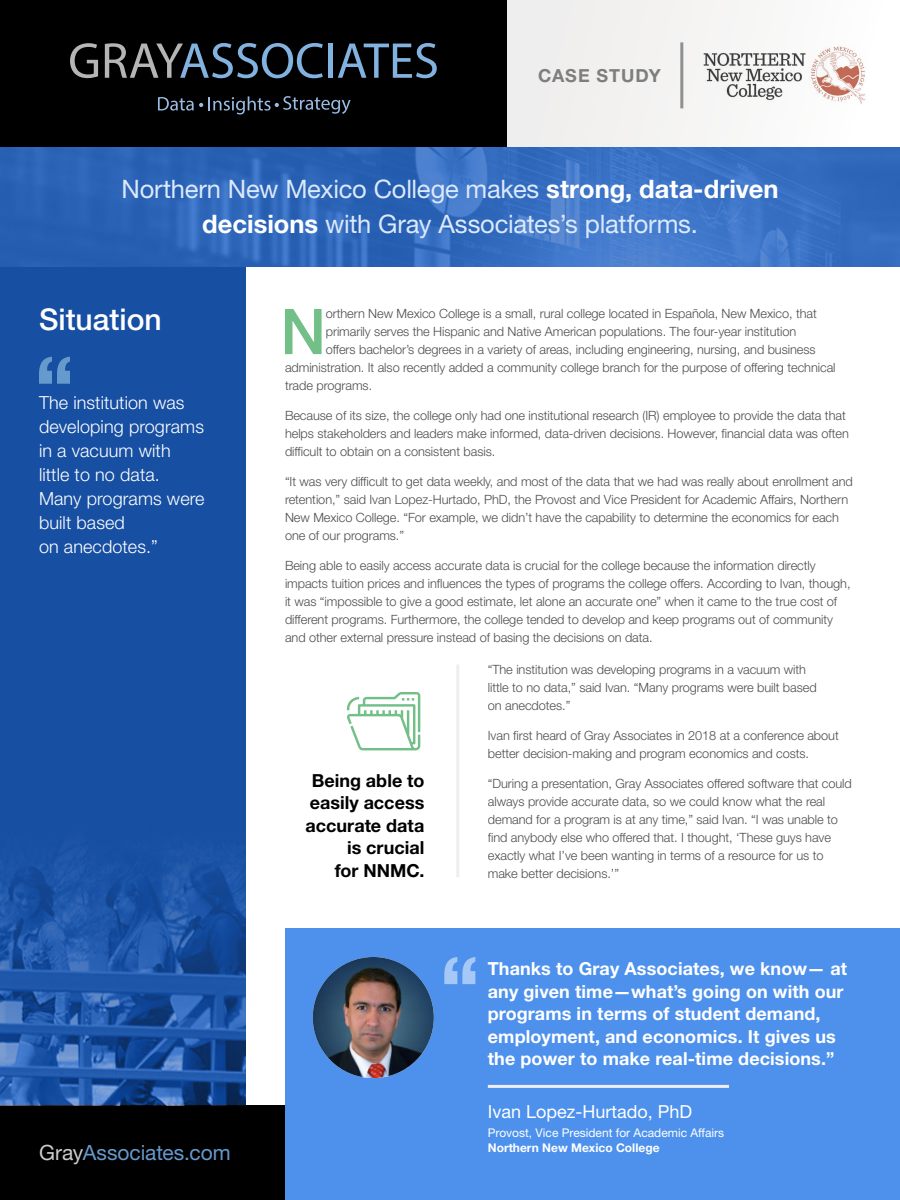
<style>
.page{position:relative;width:900px;height:1200px;background:#fff}
.page>*{position:absolute;margin:0;border:0;box-sizing:border-box;transform-origin:0 0}
.t1{font:500 63.15px "Helvetica Neue LT Std";color:#72bf87}
.t2{font:500 30px "Helvetica Neue LT Std";color:#fff}
.t3{font:25.5px/34.5px "Helvetica Neue LT Std";letter-spacing:-.01em;color:#dbe9fb;text-align:center}
.t4{font:21px "Helvetica Neue LT Std";color:#69c}
.t5{font:700 18px/22.5px "Helvetica Neue LT Std";letter-spacing:.005em;color:#fff}
.t6{font:300 18px/24px "Helvetica Neue LT Std";letter-spacing:.005em;color:#fff}
.t7{font:700 18px/22.5px "Helvetica Neue LT Std";color:#000;text-align:right}
.t8{font:18px "Helvetica Neue LT Std";color:#fff}
.t9{font:700 18px "Helvetica Neue LT Std";letter-spacing:.05em;color:#7e7e7e}
.t10{font:300 12.75px/18px "Helvetica Neue LT Std";letter-spacing:-.005em;color:#4d4d4d}
.t11{font:12px "Helvetica Neue LT Std";color:#fff}
.t12{font:700 12px "Helvetica Neue LT Std";color:#fff}
.s1{font-weight:700;color:#fff}
.s2{color:#ccc}
</style>
<div class="page">
<div style="left:0;top:267px;width:246px;height:839px;background:#174fa3"></div>
<img style="left:0;top:147px;width:900px;height:120px">
<div style="left:0;top:1106px;width:900px;height:94px;background:#000"></div>
<div style="left:285px;top:928px;width:615px;height:272px;background:#4d91ed"></div>
<div style="left:0;top:0;width:507px;height:147px;background:#000"></div>
<hr style="left:488px;top:1085px;width:241px;height:3px;background:#efeeed">
<svg style="left:444px;top:957px;width:31px;height:27px"></svg>
<svg style="left:39px;top:357px;width:31px;height:27px"></svg>
<img style="left:313px;top:957px;width:121px;height:121px;border-radius:61px">
<svg style="left:158px;top:97px;width:45px;height:14px"></svg>
<svg style="left:209px;top:96px;width:142px;height:18px"></svg>
<svg style="left:70px;top:43px;width:28px;height:35px"></svg>
<svg style="left:105px;top:43px;width:218px;height:35px"></svg>
<div style="left:328px;top:44px;width:5px;height:34px;background:#81b2e0"></div>
<svg style="left:338px;top:43px;width:99px;height:35px"></svg>
<div style="left:507px;top:0;width:393px;height:147px;background:linear-gradient(to right,#edeceb,#fffffe)"></div>
<hr style="left:680px;top:42px;width:3px;height:66px;background:#909090">
<img style="left:693px;top:42px;width:177px;height:66px">
<svg style="left:347px;top:692px;width:73px;height:58px"></svg>
<hr style="left:456px;top:664px;width:3px;height:213px;background:#efeeed">
<img style="left:0;top:851px;width:246px;height:254px">
<h3 class="t9" style="left:538px;top:64px;width:124px">CASE STUDY</h3>
<h3 class="t3" style="left:121px;top:172px;width:659px">Northern New Mexico College makes <span class="s1">strong, data-driven decisions</span> with Gray Associates’s platforms.</h3>
<h2 class="t2" style="left:39px;top:302px;width:124px">Situation</h2>
<h3 class="t6" style="left:39px;top:390px;width:167px">The institution was developing programs in a vacuum with little to no data.<br>Many programs were built based<br>on anecdotes.”</h3>
<h3 class="t4" style="left:39px;top:1140px;width:193px"><span class="s2">Gray</span>Associates.com</h3>
<h1 class="t1" style="left:281px;top:294px;width:47px">N</h1>
<p class="t10" style="left:326px;top:304px;width:493px">orthern New Mexico College is a small, rural college located in Española, New Mexico, that</p>
<p class="t10" style="left:326px;top:322px;width:472px">primarily serves the Hispanic and Native American populations. The four-year institution</p>
<p class="t10" style="left:326px;top:340px;width:491px">offers bachelor’s degrees in a variety of areas, including engineering, nursing, and business</p>
<p class="t10" style="left:285px;top:358px;width:552px">administration. It also recently added a community college branch for the purpose of offering technical</p>
<p class="t10" style="left:285px;top:376px;width:89px">trade programs.</p>
<p class="t10" style="left:285px;top:406px;width:565px">Because of its size, the college only had one institutional research (IR) employee to provide the data that helps stakeholders and leaders make informed, data-driven decisions. However, financial data was often difficult to obtain on a consistent basis.</p>
<p class="t10" style="left:285px;top:472px;width:569px">“It was very difficult to get data weekly, and most of the data that we had was really about enrollment and retention,” said Ivan Lopez-Hurtado, PhD, the Provost and Vice President for Academic Affairs, Northern New Mexico College. “For example, we didn’t have the capability to determine the economics for each one of our programs.”</p>
<p class="t10" style="left:285px;top:556px;width:567px">Being able to easily access accurate data is crucial for the college because the information directly impacts tuition prices and influences the types of programs the college offers. According to Ivan, though, it was “impossible to give a good estimate, let alone an accurate one” when it came to the true cost of different programs. Furthermore, the college tended to develop and keep programs out of community and other external pressure instead of basing the decisions on data.</p>
<p class="t10" style="left:488px;top:660px;width:330px">“The institution was developing programs in a vacuum with little to no data,” said Ivan. “Many programs were built based on anecdotes.”</p>
<p class="t10" style="left:488px;top:726px;width:352px">Ivan first heard of Gray Associates in 2018 at a conference about better decision-making and program economics and costs.</p>
<p class="t10" style="left:488px;top:774px;width:366px">“During a presentation, Gray Associates offered software that could always provide accurate data, so we could know what the real demand for a program is at any time,” said Ivan. “I was unable to find anybody else who offered that. I thought, ‘These guys have exactly what I’ve been wanting in terms of a resource for us to make better decisions.’”</p>
<h3 class="t7" style="left:306px;top:769px;width:120px">Being able to easily access accurate data is crucial<br>for NNMC.</h3>
<h3 class="t5" style="left:488px;top:957px;width:361px">Thanks to Gray Associates, we know— at any given time—what’s going on with our programs in terms of student demand, employment, and economics. It gives us the power to make real-time decisions.”</h3>
<h3 class="t8" style="left:488px;top:1101px;width:206px">Ivan Lopez-Hurtado, PhD</h3>
<p class="t11" style="left:488px;top:1126px;width:238px">Provost, Vice President for Academic Affairs</p>
<p class="t12" style="left:488px;top:1141px;width:173px">Northern New Mexico College</p>
</div>
